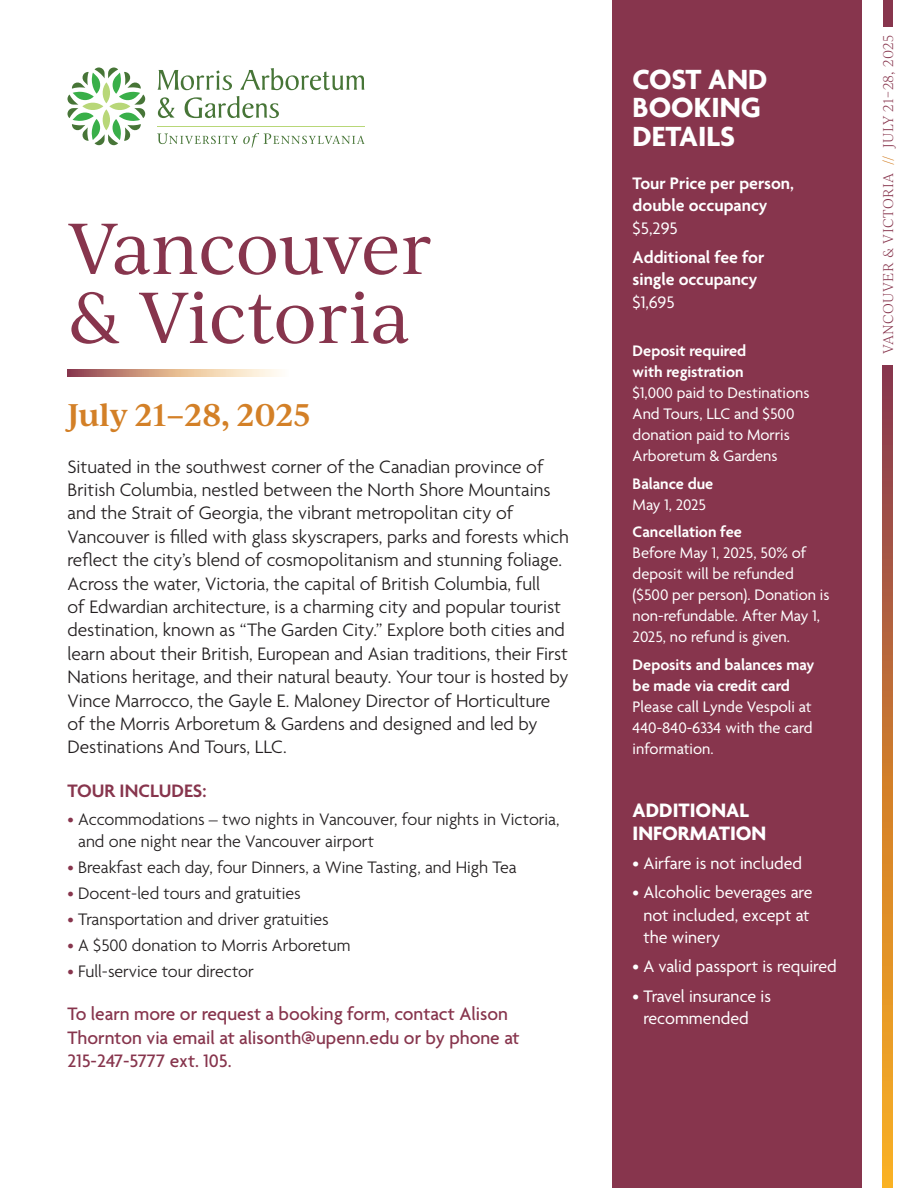
<style>
.page{position:relative;width:918px;height:1188px;background:#fff}
.page>*{position:absolute;margin:0;border:0;box-sizing:border-box;transform-origin:0 0}
.t1{font:69px/69px "Ivy Journal";letter-spacing:-.015em;color:#87354d}
.t2{font:700 30px/28.5px "Agenda";color:#fff}
.t3{font:600 30px "Ivy Journal";color:#d38027}
.t4{font:700 21px/22.5px "Agenda";color:#fff}
.t5{font:300 19.5px/23.4px "Agenda";color:#231f20}
.t6{font:500 19.5px/23.4px "Agenda";color:#87354d}
.t7{font:600 19.5px "Agenda";color:#87354d}
.t8{font:300 18px/21.6px "Agenda";color:#231f20}
.t9{font:18px/22.5px "Agenda";color:#fff}
.t10{font:600 18px/22.5px "Agenda";color:#fff}
.t11{font:16.5px/21px "Agenda";color:#fff}
.t12{font:600 16.5px/21px "Agenda";color:#fff}
.t13{font:300 13.5px "Ivy Journal";letter-spacing:.03em;color:#87354d}
.s1{color:#87354d}
.s2{font-weight:400}
.s3{font-weight:600}
.s4{color:#d38027}
</style>
<div class="page">
<div style="left:612px;top:0;width:249px;height:1188px;background:#87354d"></div>
<svg style="left:68px;top:370px;width:212px;height:6px"></svg>
<div style="left:883px;top:0;width:9px;height:27px;background:#87354d"></div>
<svg style="left:883px;top:366px;width:9px;height:822px"></svg>
<svg style="left:67px;top:67px;width:78px;height:78px"></svg>
<svg style="left:240px;top:68px;width:125px;height:22px"></svg>
<svg style="left:157px;top:70px;width:75px;height:20px"></svg>
<svg style="left:158px;top:97px;width:17px;height:21px"></svg>
<svg style="left:185px;top:96px;width:94px;height:22px"></svg>
<svg style="left:157px;top:133px;width:208px;height:15px"></svg>
<hr style="left:157px;top:126px;width:207px;height:1px;background:#b8d778">
<p class="t1" style="left:68px;top:211px;width:366px">Vancouver &amp; Victoria</p>
<p class="t3" style="left:68px;top:393px;width:245px">July 21–28, 2025</p>
<p class="t5" style="left:68px;top:456px;width:503px">Situated in the southwest corner of the Canadian province of British Columbia, nestled between the North Shore Mountains and the Strait of Georgia, the vibrant metropolitan city of Vancouver is filled with glass skyscrapers, parks and forests which reflect the city’s blend of cosmopolitanism and stunning foliage.<br>Across the water, Victoria, the capital of British Columbia, full<br>of Edwardian architecture, is a charming city and popular tourist destination, known as “The Garden City.” Explore both cities and learn about their British, European and Asian traditions, their First Nations heritage, and their natural beauty. Your tour is hosted by Vince Marrocco, the Gayle E. Maloney Director of Horticulture of the Morris Arboretum &amp; Gardens and designed and led by Destinations And Tours, LLC.</p>
<p class="t7" style="left:68px;top:780px;width:140px">TOUR INCLUDES:</p>
<p class="t8" style="left:78px;top:810px;width:483px;text-indent:-11px"><span class="s1">•</span> Accommodations – two nights in Vancouver, four nights in Victoria, and one night near the Vancouver airport</p>
<p class="t8" style="left:68px;top:858px;width:451px"><span class="s1">•</span> Breakfast each day, four Dinners, a Wine Tasting, and High Tea</p>
<p class="t8" style="left:68px;top:883px;width:235px"><span class="s1">•</span> Docent-led tours and gratuities</p>
<p class="t8" style="left:68px;top:909px;width:263px"><span class="s1">•</span> Transportation and driver gratuities</p>
<p class="t8" style="left:68px;top:935px;width:285px"><span class="s1">•</span> A $500 donation to Morris Arboretum</p>
<p class="t8" style="left:68px;top:961px;width:188px"><span class="s1">•</span> Full-service tour director</p>
<p class="t6" style="left:68px;top:1004px;width:454px">To learn more or request a booking form, contact Alison<br>Thornton via email at alisonth@upenn.edu or by phone at<br>215-247-5777 ext. 105.</p>
<p class="t2" style="left:633px;top:67px;width:136px">COST AND<br>BOOKING<br>DETAILS</p>
<p class="t10" style="left:633px;top:173px;width:163px">Tour Price per person, double occupancy <span class="s2">$5,295</span></p>
<p class="t10" style="left:633px;top:247px;width:133px">Additional fee for single occupancy <span class="s2">$1,695</span></p>
<p class="t11" style="left:633px;top:341px;width:179px"><span class="s3">Deposit required<br>with registration<br></span>$1,000 paid to Destinations<br>And Tours, LLC and $500 donation paid to Morris<br>Arboretum &amp; Gardens</p>
<p class="t12" style="left:633px;top:474px;width:82px">Balance due<br><span class="s2">May 1, 2025</span></p>
<p class="t11" style="left:633px;top:523px;width:198px"><span class="s3">Cancellation fee<br></span>Before May 1, 2025, 50% of deposit will be refunded ($500 per person). Donation is non-refundable. After May 1,<br>2025, no refund is given.</p>
<p class="t11" style="left:633px;top:655px;width:183px"><span class="s3">Deposits and balances may be made via credit card<br></span>Please call Lynde Vespoli at<br>440-840-6334 with the card information.</p>
<p class="t4" style="left:633px;top:801px;width:135px">ADDITIONAL<br>INFORMATION</p>
<p class="t9" style="left:633px;top:853px;width:171px">• Airfare is not included</p>
<p class="t9" style="left:643px;top:882px;width:171px;text-indent:-11px">• Alcoholic beverages are not included, except at the winery</p>
<p class="t9" style="left:633px;top:957px;width:206px">• A valid passport is required</p>
<p class="t9" style="left:643px;top:986px;width:129px;text-indent:-11px">• Travel insurance is recommended</p>
<p class="t13" style="left:879px;top:354px;width:321px;rotate:-90deg">VANCOUVER &amp; VICTORIA <span class="s4">//</span> JULY 21–28, 2025</p>
</div>
